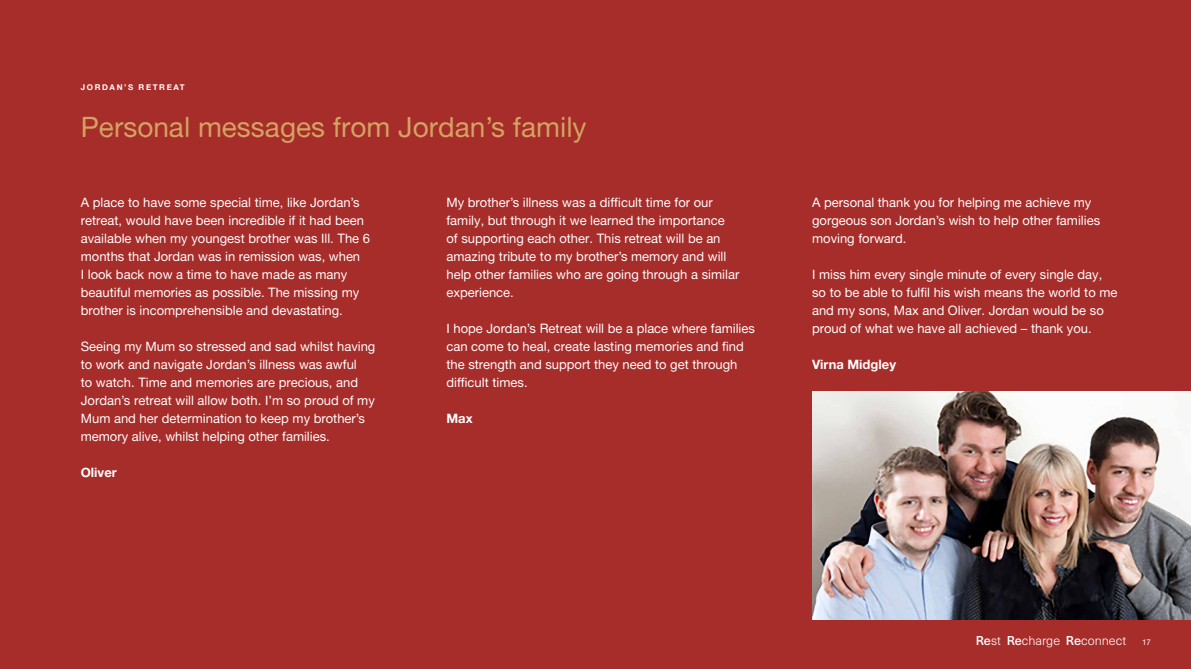
<style>
.page{position:relative;width:1191px;height:669px;background:#a72d2a}
.page>*{position:absolute;margin:0;border:0;box-sizing:border-box;transform-origin:0 0}
.t1{font:28px "Alte Haas Grotesk";color:#d4a362}
.t2{font:13px/18px "Alte Haas Grotesk";color:#fff}
.t3{font:13px "Alte Haas Grotesk Bold";color:#fff}
.t4{font:300 12.6px "Neue Haas Unica Pro";color:#fff}
.t5{font:8px "Alte Haas Grotesk Bold";letter-spacing:.2em;color:#fff}
.t6{font:8px "Alte Haas Grotesk";color:#fff}
.s1{font-weight:500}
</style>
<div class="page">
<img style="left:812px;top:391px;width:379px;height:229px">
<p class="t5" style="left:81px;top:82px;width:105px">JORDAN’S RETREAT</p>
<h1 class="t1" style="left:81px;top:111px;width:507px">Personal messages from Jordan’s family</h1>
<p class="t2" style="left:81px;top:193px;width:291px">A place to have some special time, like Jordan’s retreat, would have been incredible if it had been available when my youngest brother was Ill. The 6 months that Jordan was in remission was, when<br>I look back now a time to have made as many beautiful memories as possible. The missing my brother is incomprehensible and devastating.</p>
<p class="t2" style="left:81px;top:337px;width:296px">Seeing my Mum so stressed and sad whilst having to work and navigate Jordan’s illness was awful<br>to watch. Time and memories are precious, and Jordan’s retreat will allow both. I’m so proud of my Mum and her determination to keep my brother’s memory alive, whilst helping other families.</p>
<p class="t3" style="left:81px;top:464px;width:38px">Oliver</p>
<p class="t2" style="left:446px;top:193px;width:294px">My brother’s illness was a difficult time for our family, but through it we learned the importance<br>of supporting each other. This retreat will be an amazing tribute to my brother’s memory and will help other families who are going through a similar experience.</p>
<p class="t2" style="left:446px;top:319px;width:310px">I hope Jordan’s Retreat will be a place where families can come to heal, create lasting memories and find the strength and support they need to get through difficult times.</p>
<p class="t3" style="left:446px;top:411px;width:28px">Max</p>
<p class="t2" style="left:812px;top:193px;width:289px">A personal thank you for helping me achieve my gorgeous son Jordan’s wish to help other families moving forward.</p>
<p class="t2" style="left:812px;top:265px;width:307px">I miss him every single minute of every single day, so to be able to fulfil his wish means the world to me and my sons, Max and Oliver. Jordan would be so proud of what we have all achieved – thank you.</p>
<p class="t3" style="left:812px;top:357px;width:85px">Virna Midgley</p>
<p class="t4" style="left:976px;top:633px;width:152px"><span class="s1">Re</span>st <span class="s1">Re</span>charge <span class="s1">Re</span>connect</p>
<p class="t6" style="left:1142px;top:638px;width:10px">17</p>
</div>
